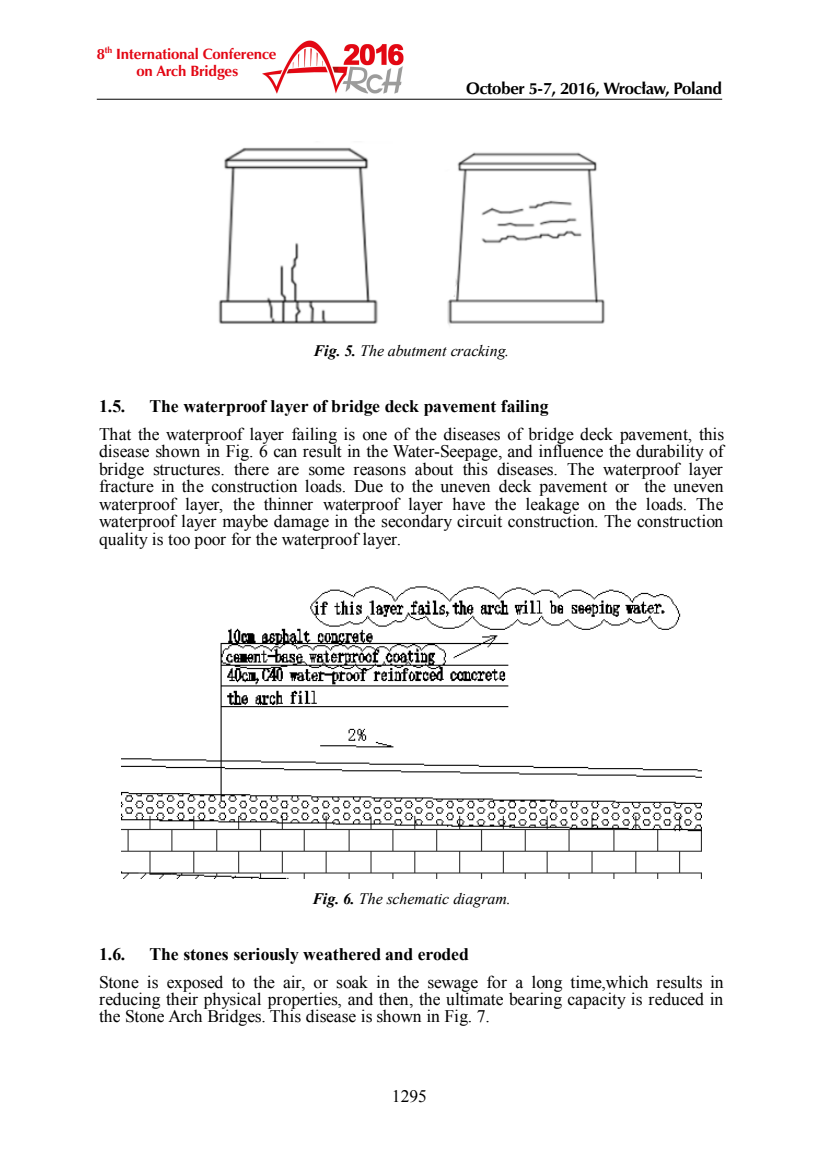
<style>
.page{position:relative;width:819px;height:1166px;background:#fff}
.page>*{position:absolute;margin:0;border:0;box-sizing:border-box;transform-origin:0 0}
.t1{font:17.68px/17.5px "Times New Roman";letter-spacing:-.005em;color:#000;text-align:justify}
.t2{font:700 17.68px "Times New Roman";letter-spacing:-.01em;color:#000}
.t3{font:17.5px "Times New Roman";color:#000}
.t4{font:700 16.62px "Zapf Humnst EU";letter-spacing:-.02em;color:#000}
.t5{font:italic 15.92px "Times New Roman";color:#000}
.t6{font:700 14.88px/17.2px "Zapf Humnst EU";letter-spacing:-.01em;color:#e30613;text-align:center}
.s1{font-weight:700}
</style>
<div class="page">
<img style="left:218px;top:147px;width:387px;height:179px">
<img style="left:121px;top:586px;width:580px;height:293px">
<img style="left:263px;top:41px;width:140px;height:52px">
<hr style="left:97px;top:99px;width:625px;height:1px;background:#000">
<p class="t6" style="left:97px;top:45px;width:181px">8<sup>th</sup> International Conference on Arch Bridges</p>
<p class="t4" style="left:466px;top:78px;width:257px">October 5-7, 2016, Wrocław, Poland</p>
<p class="t5" style="left:313px;top:342px;width:197px"><span class="s1">Fig. 5.</span> The abutment cracking.</p>
<p class="t2" style="left:99px;top:396px;width:28px">1.5.</p>
<p class="t2" style="left:149px;top:396px;width:400px">The waterproof layer of bridge deck pavement failing</p>
<p class="t1" style="left:99px;top:425px;width:626px">That the waterproof layer failing is one of the diseases of bridge deck pavement, this disease shown in Fig. 6 can result in the Water-Seepage, and influence the durability of bridge structures. there are some reasons about this diseases. The waterproof layer fracture in the construction loads. Due to the uneven deck pavement or the uneven waterproof layer, the thinner waterproof layer have the leakage on the loads. The waterproof layer maybe damage in the secondary circuit construction. The construction quality is too poor for the waterproof layer.</p>
<p class="t5" style="left:312px;top:889px;width:200px"><span class="s1">Fig. 6.</span> The schematic diagram.</p>
<p class="t2" style="left:99px;top:944px;width:28px">1.6.</p>
<p class="t2" style="left:149px;top:944px;width:321px">The stones seriously weathered and eroded</p>
<p class="t1" style="left:99px;top:973px;width:626px">Stone is exposed to the air, or soak in the sewage for a long time,which results in reducing their physical properties, and then, the ultimate bearing capacity is reduced in the Stone Arch Bridges. This disease is shown in Fig. 7.</p>
<p class="t3" style="left:392px;top:1086px;width:36px">1295</p>
</div>
